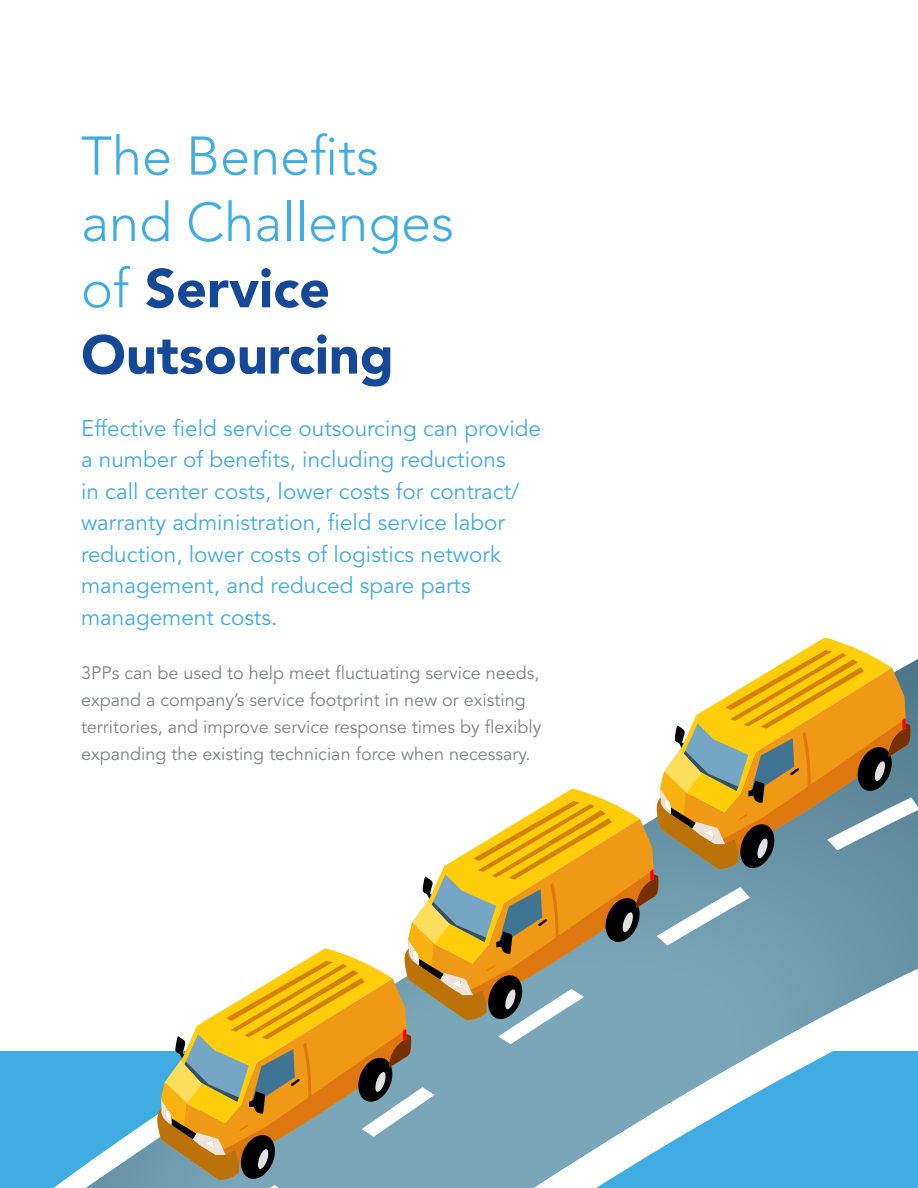
<style>
.page{position:relative;width:918px;height:1188px;background:#fff}
.page>*{position:absolute;margin:0;border:0;box-sizing:border-box;transform-origin:0 0}
.INTRO{font:300 54px/66.3px "Avenir";color:#40ade2}
._2-Subhead{font:22.5px/31.5px "Avenir";color:#40ade2}
._4_Body{font:18px/27px "Avenir";color:#808285}
.s1{font-weight:900;color:#154897}
</style>
<div class="page">
<div style="left:0;top:1052px;width:918px;height:136px;background:#40ade2"></div>
<svg style="left:86px;top:659px;width:832px;height:529px"></svg>
<svg style="left:213px;top:797px;width:705px;height:391px"></svg>
<svg style="left:156px;top:637px;width:755px;height:543px"></svg>
<p class="INTRO" style="left:81px;top:123px;width:375px">The Benefits and Challenges of <span class="s1">Service<br>Outsourcing</span></p>
<p class="_2-Subhead" style="left:81px;top:413px;width:462px">Effective field service outsourcing can provide a number of benefits, including reductions<br>in call center costs, lower costs for contract/ warranty administration, field service labor reduction, lower costs of logistics network management, and reduced spare parts management costs.</p>
<p class="_4_Body" style="left:81px;top:660px;width:462px">3PPs can be used to help meet fluctuating service needs, expand a company’s service footprint in new or existing territories, and improve service response times by flexibly expanding the existing technician force when necessary.</p>
</div>
